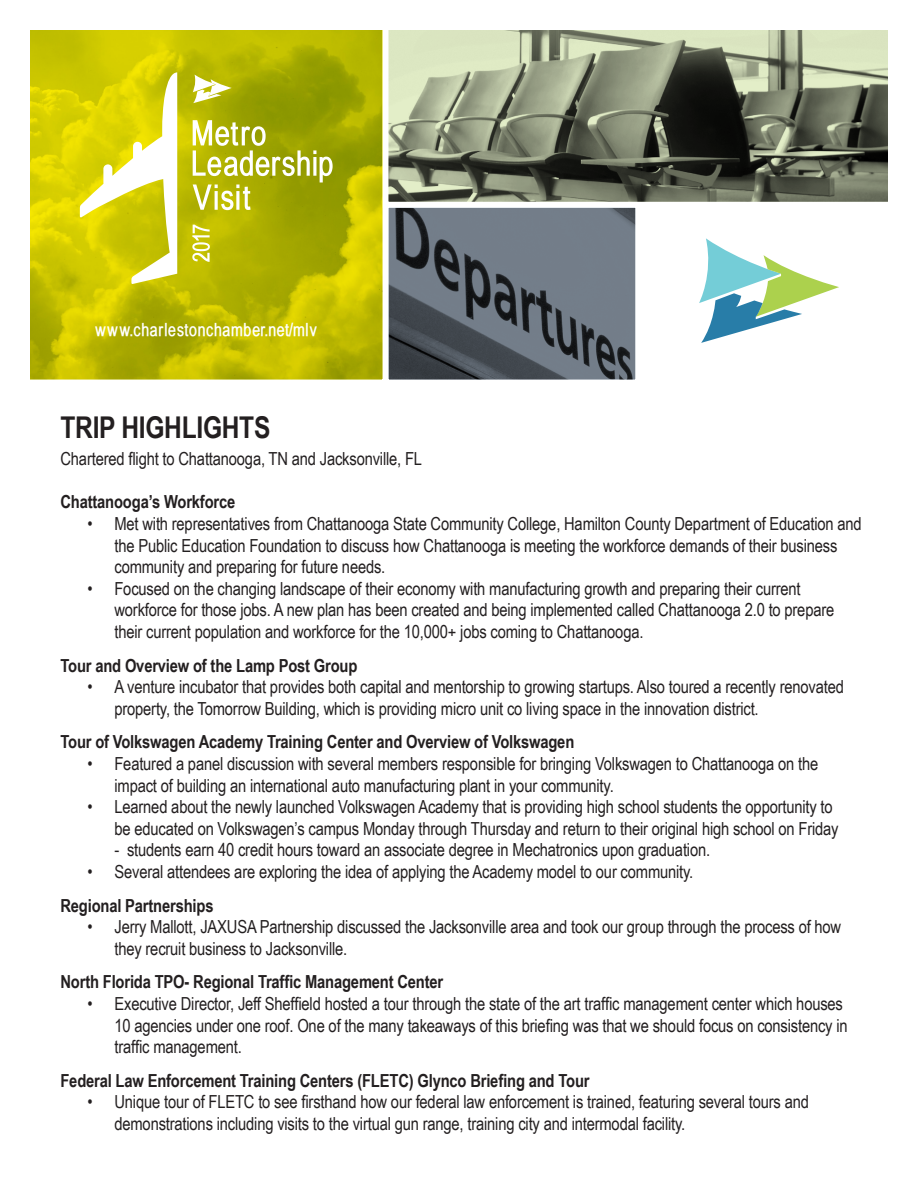
<style>
.page{position:relative;width:918px;height:1188px;background:#fff}
.page>*{position:absolute;margin:0;border:0;box-sizing:border-box;transform-origin:0 0}
.t1{font:700 30px "Arial Narrow";letter-spacing:-.01em;color:#231f20}
.t2{font:18px/21.6px "Arial Narrow";letter-spacing:-.01em;color:#231f20}
.t3{font:700 18px "Arial Narrow";letter-spacing:-.01em;color:#231f20}
.t4{font:700 18px "Babel Sans";letter-spacing:.025em;color:#fff}
</style>
<div class="page">
<svg style="left:388px;top:208px;width:248px;height:172px;background:#5d666f"></svg>
<svg style="left:30px;top:30px;width:353px;height:350px;background:#bcb900"></svg>
<svg style="left:193px;top:120px;width:140px;height:90px;background:#b4b834"></svg>
<svg style="left:80px;top:72px;width:97px;height:212px"></svg>
<svg style="left:193px;top:75px;width:39px;height:28px"></svg>
<svg style="left:192px;top:225px;width:18px;height:37px"></svg>
<svg style="left:699px;top:238px;width:140px;height:105px"></svg>
<svg style="left:382px;top:30px;width:506px;height:178px;background:#858a72"></svg>
<p class="t4" style="left:95px;top:319px;width:223px">www.charlestonchamber.net/mlv</p>
<p class="t1" style="left:60px;top:404px;width:211px">TRIP HIGHLIGHTS</p>
<p class="t2" style="left:60px;top:447px;width:363px">Chartered flight to Chattanooga, TN and Jacksonville, FL</p>
<p class="t3" style="left:60px;top:489px;width:176px">Chattanooga’s Workforce</p>
<p class="t2" style="left:87px;top:512px;width:776px">• Met with representatives from Chattanooga State Community College, Hamilton County Department of Education and</p>
<p class="t2" style="left:114px;top:534px;width:725px">the Public Education Foundation to discuss how Chattanooga is meeting the workforce demands of their business community and preparing for future needs.</p>
<p class="t2" style="left:87px;top:577px;width:715px">• Focused on the changing landscape of their economy with manufacturing growth and preparing their current</p>
<p class="t2" style="left:114px;top:599px;width:721px">workforce for those jobs. A new plan has been created and being implemented called Chattanooga 2.0 to prepare</p>
<p class="t2" style="left:114px;top:620px;width:531px">their current population and workforce for the 10,000+ jobs coming to Chattanooga.</p>
<p class="t3" style="left:60px;top:652px;width:299px">Tour and Overview of the Lamp Post Group</p>
<p class="t2" style="left:87px;top:675px;width:758px">• A venture incubator that provides both capital and mentorship to growing startups. Also toured a recently renovated</p>
<p class="t2" style="left:114px;top:697px;width:646px">property, the Tomorrow Building, which is providing micro unit co living space in the innovation district.</p>
<p class="t3" style="left:60px;top:729px;width:515px">Tour of Volkswagen Academy Training Center and Overview of Volkswagen</p>
<p class="t2" style="left:87px;top:752px;width:732px">• Featured a panel discussion with several members responsible for bringing Volkswagen to Chattanooga on the</p>
<p class="t2" style="left:114px;top:774px;width:501px">impact of building an international auto manufacturing plant in your community.</p>
<p class="t2" style="left:114px;top:795px;width:726px;text-indent:-27px">• Learned about the newly launched Volkswagen Academy that is providing high school students the opportunity to be educated on Volkswagen’s campus Monday through Thursday and return to their original high school on Friday</p>
<p class="t2" style="left:114px;top:839px;width:597px">- students earn 40 credit hours toward an associate degree in Mechatronics upon graduation.</p>
<p class="t2" style="left:87px;top:860px;width:607px">• Several attendees are exploring the idea of applying the Academy model to our community.</p>
<p class="t3" style="left:60px;top:892px;width:155px">Regional Partnerships</p>
<p class="t2" style="left:87px;top:915px;width:755px">• Jerry Mallott, JAXUSA Partnership discussed the Jacksonville area and took our group through the process of how</p>
<p class="t2" style="left:114px;top:937px;width:234px">they recruit business to Jacksonville.</p>
<p class="t3" style="left:60px;top:969px;width:384px">North Florida TPO- Regional Traffic Management Center</p>
<p class="t2" style="left:87px;top:992px;width:757px">• Executive Director, Jeff Sheffield hosted a tour through the state of the art traffic management center which houses</p>
<p class="t2" style="left:114px;top:1014px;width:735px">10 agencies under one roof. One of the many takeaways of this briefing was that we should focus on consistency in</p>
<p class="t2" style="left:114px;top:1035px;width:129px">traffic management.</p>
<p class="t3" style="left:60px;top:1067px;width:531px">Federal Law Enforcement Training Centers (FLETC) Glynco Briefing and Tour</p>
<p class="t2" style="left:114px;top:1091px;width:696px;text-indent:-27px">• Unique tour of FLETC to see firsthand how our federal law enforcement is trained, featuring several tours and demonstrations including visits to the virtual gun range, training city and intermodal facility.</p>
</div>
